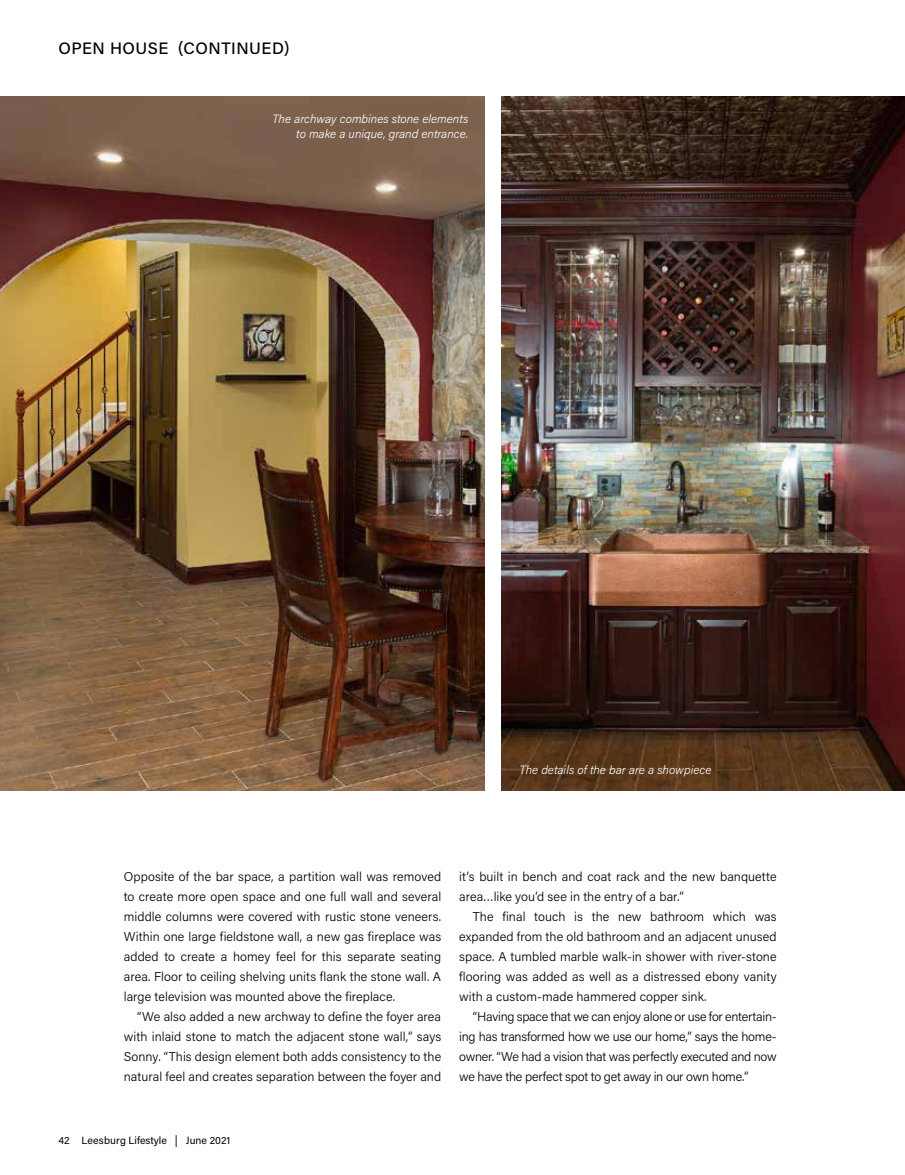
<style>
.page{position:relative;width:905px;height:1175px;background:#fff}
.page>*{position:absolute;margin:0;border:0;box-sizing:border-box;transform-origin:0 0}
.t1{font:500 16.5px "Acumin Pro";letter-spacing:.03em;color:#000}
.t2{font:300 12.75px/20px "Acumin Pro";letter-spacing:.005em;color:#000;text-align:justify}
.t3{font:italic 300 12px/15px "Acumin Pro";color:#fff;text-align:right}
.t4{font:10.5px "Acumin Pro";color:#000}
.s1{font-size:11.4px}
</style>
<div class="page">
<img style="left:0;top:97px;width:484px;height:693px">
<img style="left:502px;top:97px;width:402px;height:693px">
<p class="t1" style="left:58px;top:37px;width:232px">OPEN HOUSE (CONTINUED)</p>
<p class="t3" style="left:272px;top:111px;width:197px">The archway combines stone elements to make a unique, grand entrance.</p>
<p class="t3" style="left:519px;top:761px;width:193px">The details of the bar are a showpiece</p>
<p class="t2" style="left:124px;top:866px;width:319px">Opposite of the bar space, a partition wall was removed to create more open space and one full wall and several middle columns were covered with rustic stone veneers.<br>Within one large fieldstone wall, a new gas fireplace was added to create a homey feel for this separate seating area. Floor to ceiling shelving units flank the stone wall. A large television was mounted above the fireplace.</p>
<p class="t2" style="left:124px;top:1006px;width:319px;text-indent:14px">“We also added a new archway to define the foyer area with inlaid stone to match the adjacent stone wall,” says Sonny. “This design element both adds consistency to the natural feel and creates separation between the foyer and</p>
<p class="t2" style="left:459px;top:866px;width:319px">it’s built in bench and coat rack and the new banquette area…like you’d see in the entry of a bar.”</p>
<p class="t2" style="left:459px;top:906px;width:319px;text-indent:14px">The final touch is the new bathroom which was expanded from the old bathroom and an adjacent unused space. A tumbled marble walk-in shower with river-stone flooring was added as well as a distressed ebony vanity with a custom-made hammered copper sink.</p>
<p class="t2" style="left:459px;top:1006px;width:319px;text-indent:14px">“Having space that we can enjoy alone or use for entertain&shy;ing has transformed how we use our home,” says the home&shy;owner. “We had a vision that was perfectly executed and now we have the perfect spot to get away in our own home.”</p>
<p class="t4" style="left:58px;top:1133px;width:173px">42 Leesburg Lifestyle <span class="s1">|</span> June 2021</p>
</div>
